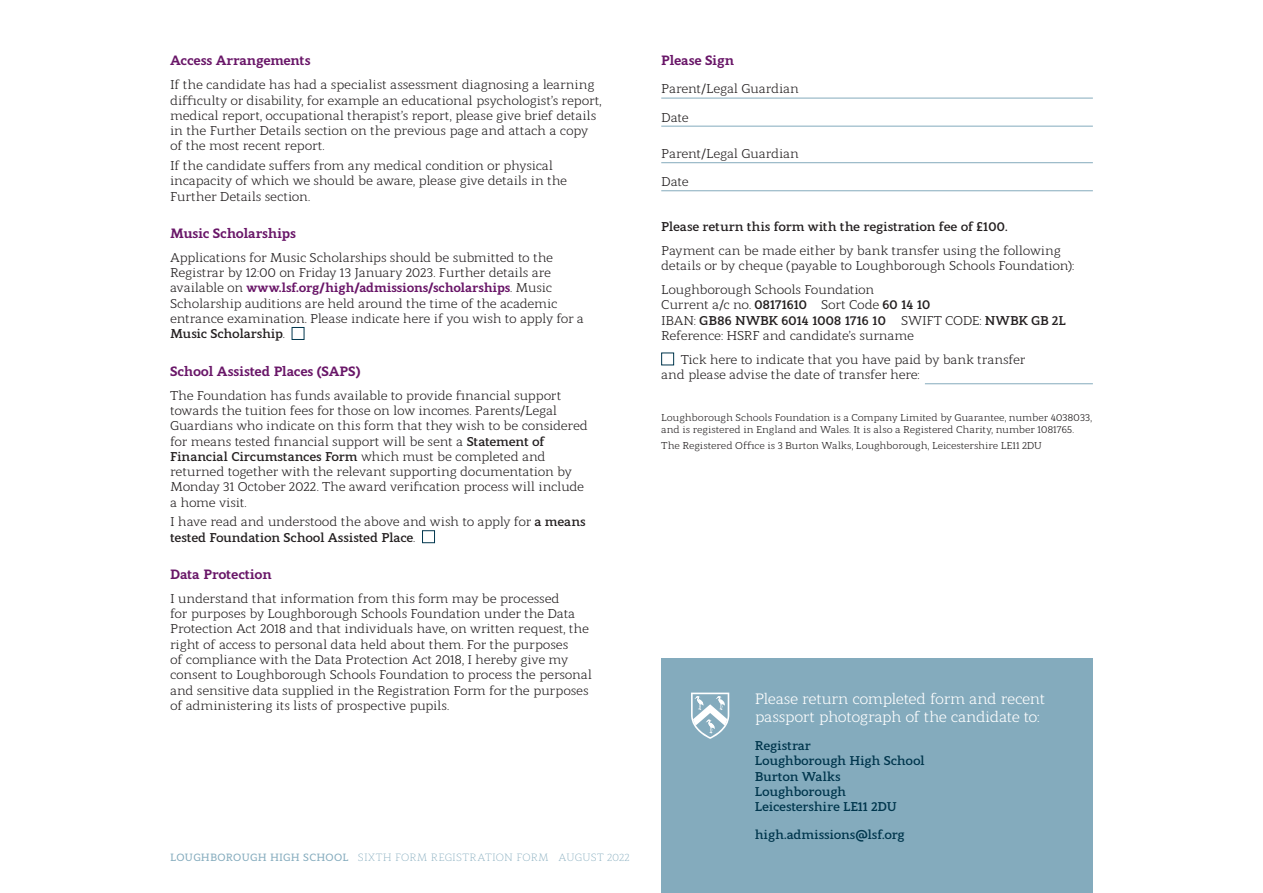
<style>
.page{position:relative;width:1263px;height:893px;background:#fff}
.page>*{position:absolute;margin:0;border:0;box-sizing:border-box;transform-origin:0 0}
.Form_-_no_line_under{font:15px/18px "Modum";letter-spacing:-.03em;color:#fff}
.Form_-_sub_head{font:800 13.5px "Modum";letter-spacing:-.02em;color:#691668}
.Form_-_no_line_under-2{font:12.75px/15.3px "Modum";letter-spacing:-.025em;color:#231f20}
.Form_-_line_under{font:12.75px/15.3px "Modum";letter-spacing:-.025em;color:#231f20}
.Form_-_no_line_under-3{font:700 12.75px/15.3px "Modum";letter-spacing:-.015em;color:#00364d}
.Form_-_no_line_under-4{font:700 12.75px "Modum";letter-spacing:-.015em;color:#231f20}
.t1{font:300 10.5px "Modum";letter-spacing:.02em;color:#84abbd}
.Form_-_no_line_under-5{font:10.05px/12px "Modum";letter-spacing:-.01em;color:#231f20}
.s1{font-weight:800;color:#691668}
.s2{font-weight:700}
.s3{font-weight:500}
</style>
<div class="page">
<div style="left:292px;top:327px;width:12px;height:13px;border:1px solid #00364d"></div>
<div style="left:422px;top:530px;width:13px;height:13px;border:1px solid #00364d"></div>
<hr style="left:661px;top:98px;width:432px;height:1px;background:#84abbd">
<hr style="left:661px;top:126px;width:432px;height:1px;background:#84abbd">
<hr style="left:661px;top:162px;width:432px;height:1px;background:#84abbd">
<hr style="left:661px;top:190px;width:432px;height:1px;background:#84abbd">
<hr style="left:925px;top:383px;width:168px;height:1px;background:#84abbd">
<div style="left:661px;top:353px;width:13px;height:12px;border:1px solid #00364d"></div>
<div style="left:661px;top:659px;width:432px;height:234px;background:#84abbd"></div>
<svg style="left:691px;top:693px;width:38px;height:46px"></svg>
<p class="Form_-_sub_head" style="left:170px;top:50px;width:142px">Access Arrangements</p>
<p class="Form_-_no_line_under-2" style="left:170px;top:76px;width:433px">If the candidate has had a specialist assessment diagnosing a learning difficulty or disability, for example an educational psychologist’s report, medical report, occupational therapist’s report, please give brief details in the Further Details section on the previous page and attach a copy of the most recent report.</p>
<p class="Form_-_no_line_under-2" style="left:170px;top:157px;width:399px">If the candidate suffers from any medical condition or physical incapacity of which we should be aware, please give details in the<br>Further Details section.</p>
<p class="Form_-_sub_head" style="left:170px;top:222px;width:127px">Music Scholarships</p>
<p class="Form_-_no_line_under-2" style="left:170px;top:249px;width:416px">Applications for Music Scholarships should be submitted to the Registrar by 12:00 on Friday 13 January 2023. Further details are available on <span class="s1">www.lsf.org/high/admissions/scholarships</span>. Music Scholarship auditions are held around the time of the academic entrance examination. Please indicate here if you wish to apply for a <span class="s2">Music Scholarship</span>.</p>
<p class="Form_-_sub_head" style="left:170px;top:360px;width:192px">School Assisted Places (SAPS)</p>
<p class="Form_-_no_line_under-2" style="left:170px;top:386px;width:420px">The Foundation has funds available to provide financial support towards the tuition fees for those on low incomes. Parents/Legal Guardians who indicate on this form that they wish to be considered for means tested financial support will be sent a <span class="s2">Statement of Financial Circumstances Form</span> which must be completed and returned together with the relevant supporting documentation by Monday 31 October 2022. The award verification process will include a home visit.</p>
<p class="Form_-_no_line_under-2" style="left:170px;top:513px;width:417px">I have read and understood the above and wish to apply for <span class="s2">a means tested Foundation School Assisted Place</span>.</p>
<p class="Form_-_sub_head" style="left:170px;top:563px;width:103px">Data Protection</p>
<p class="Form_-_no_line_under-2" style="left:170px;top:590px;width:424px">I understand that information from this form may be processed<br>for purposes by Loughborough Schools Foundation under the Data Protection Act 2018 and that individuals have, on written request, the right of access to personal data held about them. For the purposes<br>of compliance with the Data Protection Act 2018, I hereby give my consent to Loughborough Schools Foundation to process the personal and sensitive data supplied in the Registration Form for the purposes of administering its lists of prospective pupils.</p>
<p class="t1" style="left:170px;top:849px;width:461px"><span class="s3">LOUGHBOROUGH HIGH SCHOOL</span> SIXTH FORM REGISTRATION FORM AUGUST 2022</p>
<p class="Form_-_sub_head" style="left:661px;top:50px;width:74px">Please Sign</p>
<p class="Form_-_line_under" style="left:661px;top:80px;width:139px">Parent/Legal Guardian</p>
<p class="Form_-_line_under" style="left:661px;top:108px;width:29px">Date</p>
<p class="Form_-_line_under" style="left:661px;top:145px;width:139px">Parent/Legal Guardian</p>
<p class="Form_-_line_under" style="left:661px;top:173px;width:29px">Date</p>
<p class="Form_-_no_line_under-4" style="left:661px;top:217px;width:348px">Please return this form with the registration fee of £100.</p>
<p class="Form_-_no_line_under-2" style="left:661px;top:242px;width:415px">Payment can be made either by bank transfer using the following details or by cheque (payable to Loughborough Schools Foundation):</p>
<p class="Form_-_no_line_under-2" style="left:661px;top:281px;width:406px">Loughborough Schools Foundation<br>Current a/c no. <span class="s2">08171610</span> Sort Code <span class="s2">60 14 10<br></span>IBAN: <span class="s2">GB86 NWBK 6014 1008 1716 10</span> SWIFT CODE: <span class="s2">NWBK GB 2L </span>Reference: HSRF and candidate’s surname</p>
<p class="Form_-_line_under" style="left:661px;top:350px;width:365px;text-indent:19px">Tick here to indicate that you have paid by bank transfer and please advise the date of transfer here:</p>
<p class="Form_-_no_line_under-5" style="left:661px;top:410px;width:432px">Loughborough Schools Foundation is a Company Limited by Guarantee, number 4038033, and is registered in England and Wales. It is also a Registered Charity, number 1081765.</p>
<p class="Form_-_no_line_under-5" style="left:661px;top:439px;width:382px">The Registered Office is 3 Burton Walks, Loughborough, Leicestershire LE11 2DU</p>
<p class="Form_-_no_line_under" style="left:755px;top:688px;width:292px">Please return completed form and recent passport photograph of the candidate to:</p>
<p class="Form_-_no_line_under-3" style="left:755px;top:736px;width:172px">Registrar<br>Loughborough High School<br>Burton Walks<br>Loughborough<br>Leicestershire LE11 2DU</p>
<p class="Form_-_no_line_under-3" style="left:755px;top:826px;width:152px">high.admissions@lsf.org</p>
</div>
